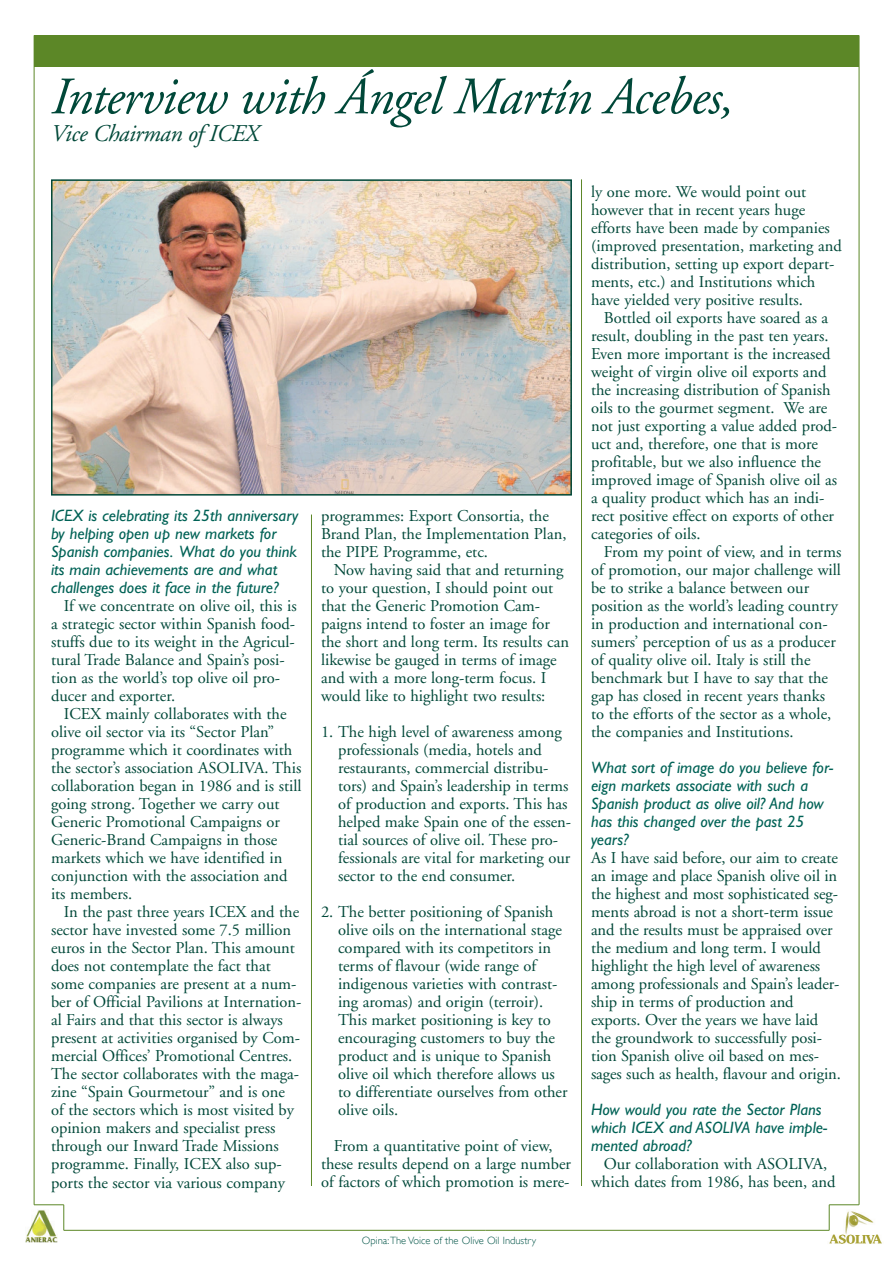
<style>
.page{position:relative;width:893px;height:1263px;background:#fff}
.page>*{position:absolute;margin:0;border:0;box-sizing:border-box;transform-origin:0 0}
.t1{font:italic 52.5px "Adobe Garamond";letter-spacing:-.02em;color:#004839}
.t2{font:italic 24px "Adobe Garamond";letter-spacing:-.02em;color:#004839}
.t3{font:16.5px/18px "Adobe Garamond";color:#004839}
.t4{font:italic 16.5px/18px "Gill Sans";color:#006256}
.t5{font:300 10.5px "Gill Sans";color:#005447}
</style>
<div class="page">
<img style="left:828px;top:1209px;width:54px;height:35px">
<hr style="left:34px;top:35px;width:1px;height:1170px;background:#5c8727">
<hr style="left:486px;top:1230px;width:343px;height:1px;background:#5c8727">
<hr style="left:859px;top:35px;width:1px;height:1170px;background:#5c8727">
<hr style="left:64px;top:1230px;width:422px;height:1px;background:#5c8727">
<img style="left:25px;top:1210px;width:32px;height:32px">
<svg style="left:64px;top:1205px;width:1px;height:25px"></svg>
<hr style="left:34px;top:1204px;width:30px;height:1px;background:#5c8727">
<svg style="left:829px;top:1205px;width:1px;height:25px"></svg>
<hr style="left:829px;top:1204px;width:30px;height:1px;background:#5c8727">
<div style="left:34px;top:35px;width:825px;height:32px;background:#5c8727"></div>
<hr style="left:581px;top:179px;width:1px;height:1007px;background:#5c8727">
<img style="left:54px;top:182px;width:515px;height:311px">
<div style="left:51px;top:179px;width:521px;height:317px;border:2px solid #004839"></div>
<hr style="left:311px;top:514px;width:1px;height:672px;background:#5c8727">
<h1 class="t1" style="left:51px;top:75px;width:684px">Interview with Ángel Martín Acebes,</h1>
<h2 class="t2" style="left:51px;top:124px;width:209px">Vice Chairman of ICEX</h2>
<p class="t4" style="left:51px;top:509px;width:249px">ICEX is celebrating its 25th anniversary by helping open up new markets for Spanish companies. What do you think its main achievements are and what challenges does it face in the future?</p>
<p class="t3" style="left:51px;top:599px;width:247px;text-indent:13px">If we concentrate on olive oil, this is a strategic sector within Spanish food&shy;stuffs due to its weight in the Agricul&shy;tural Trade Balance and Spain’s posi&shy;tion as the world’s top olive oil pro&shy;ducer and exporter.</p>
<p class="t3" style="left:51px;top:707px;width:252px;text-indent:13px">ICEX mainly collaborates with the olive oil sector via its “Sector Plan” programme which it coordinates with the sector’s association ASOLIVA. This collaboration began in 1986 and is still going strong. Together we carry out Generic Promotional Campaigns or Generic-Brand Campaigns in those markets which we have identified in conjunction with the association and its members.</p>
<p class="t3" style="left:51px;top:905px;width:252px;text-indent:13px">In the past three years ICEX and the sector have invested some 7.5 million euros in the Sector Plan. This amount does not contemplate the fact that some companies are present at a num&shy;ber of Official Pavilions at Internation&shy;al Fairs and that this sector is always present at activities organised by Com&shy;mercial Offices’ Promotional Centres.<br>The sector collaborates with the maga&shy;zine “Spain Gourmetour” and is one of the sectors which is most visited by opinion makers and specialist press through our Inward Trade Missions programme. Finally, ICEX also sup&shy;ports the sector via various company</p>
<p class="t3" style="left:321px;top:509px;width:247px">programmes: Export Consortia, the<br>Brand Plan, the Implementation Plan, the PIPE Programme, etc.</p>
<p class="t3" style="left:321px;top:563px;width:249px;text-indent:13px">Now having said that and returning to your question, I should point out that the Generic Promotion Cam&shy;paigns intend to foster an image for the short and long term. Its results can likewise be gauged in terms of image and with a more long-term focus. I would like to highlight two results:</p>
<p class="t3" style="left:338px;top:725px;width:235px;text-indent:-17px">1. The high level of awareness among professionals (media, hotels and restaurants, commercial distribu&shy;tors) and Spain’s leadership in terms of production and exports. This has helped make Spain one of the essen&shy;tial sources of olive oil. These pro&shy;fessionals are vital for marketing our sector to the end consumer.</p>
<p class="t3" style="left:338px;top:905px;width:231px;text-indent:-17px">2. The better positioning of Spanish olive oils on the international stage compared with its competitors in terms of flavour (wide range of indigenous varieties with contrast&shy;ing aromas) and origin (terroir).<br>This market positioning is key to encouraging customers to buy the product and is unique to Spanish olive oil which therefore allows us to differentiate ourselves from other olive oils.</p>
<p class="t3" style="left:321px;top:1139px;width:251px;text-align:center">From a quantitative point of view, these results depend on a large number of factors of which promotion is mere-</p>
<p class="t5" style="left:362px;top:1234px;width:176px">Opina:The Voice of the Olive Oil Industry</p>
<p class="t3" style="left:591px;top:185px;width:252px">ly one more. We would point out however that in recent years huge efforts have been made by companies (improved presentation, marketing and distribution, setting up export depart&shy;ments, etc.) and Institutions which have yielded very positive results.</p>
<p class="t3" style="left:591px;top:311px;width:248px;text-indent:13px">Bottled oil exports have soared as a result, doubling in the past ten years.<br>Even more important is the increased weight of virgin olive oil exports and the increasing distribution of Spanish oils to the gourmet segment. We are not just exporting a value added prod&shy;uct and, therefore, one that is more profitable, but we also influence the improved image of Spanish olive oil as a quality product which has an indi&shy;rect positive effect on exports of other categories of oils.</p>
<p class="t3" style="left:591px;top:545px;width:252px;text-indent:13px">From my point of view, and in terms of promotion, our major challenge will be to strike a balance between our position as the world’s leading country in production and international con&shy;sumers’ perception of us as a producer of quality olive oil. Italy is still the benchmark but I have to say that the gap has closed in recent years thanks to the efforts of the sector as a whole, the companies and Institutions.</p>
<p class="t4" style="left:591px;top:761px;width:244px">What sort of image do you believe for&shy;eign markets associate with such a<br>Spanish product as olive oil? And how has this changed over the past 25 years?</p>
<p class="t3" style="left:591px;top:851px;width:251px">As I have said before, our aim to create an image and place Spanish olive oil in the highest and most sophisticated seg&shy;ments abroad is not a short-term issue and the results must be appraised over the medium and long term. I would highlight the high level of awareness among professionals and Spain’s leader&shy;ship in terms of production and exports. Over the years we have laid the groundwork to successfully posi&shy;tion Spanish olive oil based on mes&shy;sages such as health, flavour and origin.</p>
<p class="t4" style="left:591px;top:1103px;width:238px">How would you rate the Sector Plans which ICEX and ASOLIVA have imple&shy;mented abroad?</p>
<p class="t3" style="left:591px;top:1157px;width:246px;text-align:center">Our collaboration with ASOLIVA, which dates from 1986, has been, and</p>
</div>
